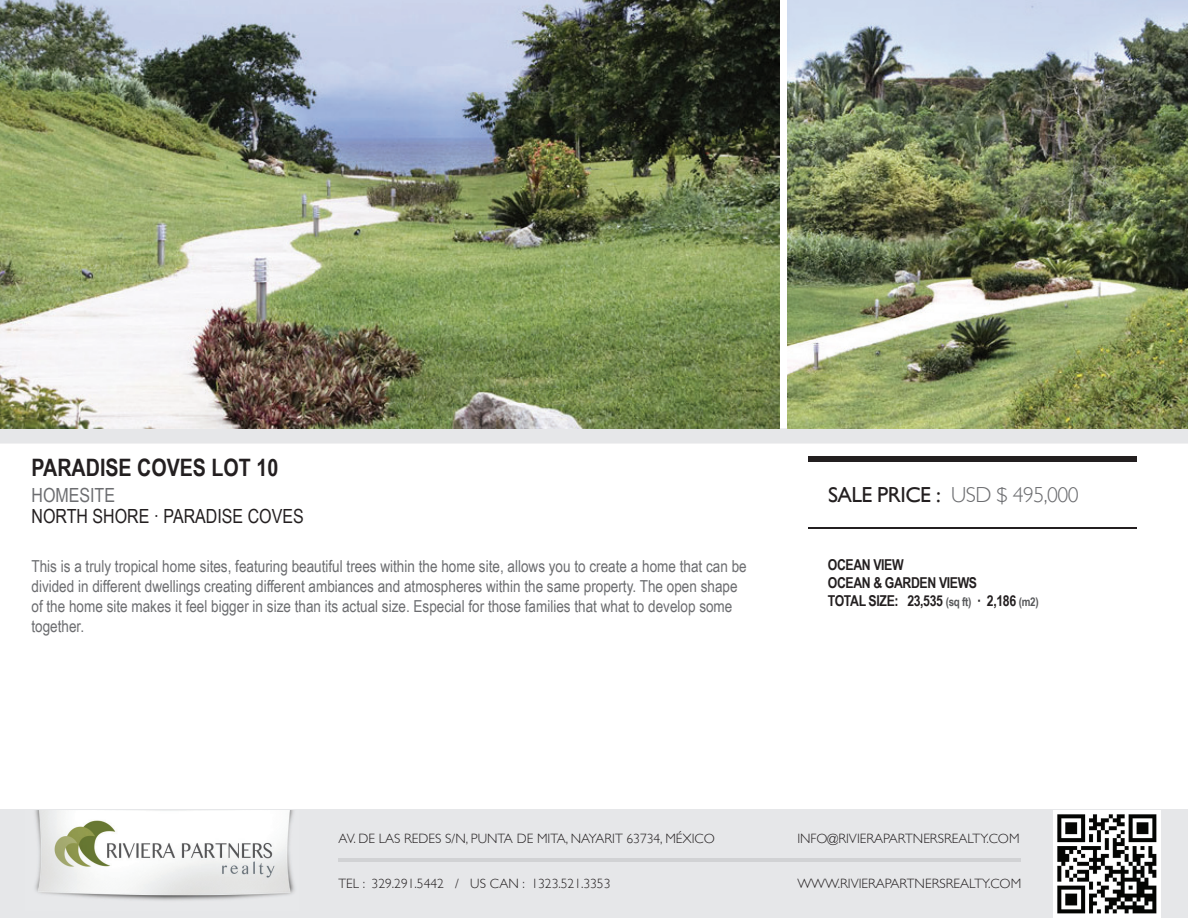
<style>
.page{position:relative;width:1188px;height:918px;background:#fff}
.page>*{position:absolute;margin:0;border:0;box-sizing:border-box;transform-origin:0 0}
.t1{font:700 24px "Arial Narrow";color:#231f20}
.t2{font:300 21.75px "Gill Sans";letter-spacing:-.025em;color:#6c6d70}
.t3{font:19.5px "Arial Narrow";color:#231f20}
.t4{font:19.5px "Arial Narrow";color:#6c6d70}
.t5{font:16.5px/19.8px "Arial Narrow";color:#6c6d70}
.t6{font:700 15px/18px "Arial Narrow";letter-spacing:-.025em;color:#231f20}
.t7{font:300 13.5px "Gill Sans";color:#231f20}
.s1{font-weight:400;color:#231f20}
.s2{font-size:12px;color:#57585a}
</style>
<div class="page">
<div style="left:0;top:810px;width:1188px;height:108px;background:#e6e7e9"></div>
<img style="left:35px;top:810px;width:260px;height:91px">
<img style="left:1053px;top:810px;width:108px;height:108px">
<hr style="left:338px;top:858px;width:683px;height:3px;background:#d1d2d4">
<hr style="left:808px;top:527px;width:329px;height:1px;background:#231f20">
<div style="left:808px;top:456px;width:329px;height:6px;background:#231f20"></div>
<svg style="left:0;top:428px;width:1188px;height:16px;background:#e1e2e1"></svg>
<img style="left:788px;top:0;width:400px;height:428px">
<img style="left:0;top:0;width:780px;height:428px">
<h1 class="t1" style="left:32px;top:450px;width:248px">PARADISE COVES LOT 10</h1>
<p class="t4" style="left:32px;top:481px;width:85px">HOMESITE</p>
<p class="t3" style="left:32px;top:502px;width:274px">NORTH SHORE · PARADISE COVES</p>
<p class="t5" style="left:32px;top:556px;width:717px">This is a truly tropical home sites, featuring beautiful trees within the home site, allows you to create a home that can be divided in different dwellings creating different ambiances and atmospheres within the same property. The open shape of the home site makes it feel bigger in size than its actual size. Especial for those families that what to develop some together.</p>
<h2 class="t2" style="left:828px;top:477px;width:252px"><span class="s1">SALE PRICE :</span> USD $ 495,000</h2>
<p class="t6" style="left:828px;top:555px;width:212px">OCEAN VIEW<br>OCEAN &amp; GARDEN VIEWS<br>TOTAL SIZE: 23,535 <span class="s2">(sq ft)</span> · 2,186 <span class="s2">(m2)</span></p>
<p class="t7" style="left:338px;top:828px;width:378px">AV. DE LAS REDES S/N, PUNTA DE MITA, NAYARIT 63734, MÉXICO</p>
<p class="t7" style="left:797px;top:828px;width:224px">INFO@RIVIERAPARTNERSREALTY.COM</p>
<p class="t7" style="left:338px;top:873px;width:274px">TEL : 329.291.5442 / US CAN : 1323.521.3353</p>
<p class="t7" style="left:797px;top:873px;width:225px">WWW.RIVIERAPARTNERSREALTY.COM</p>
</div>
